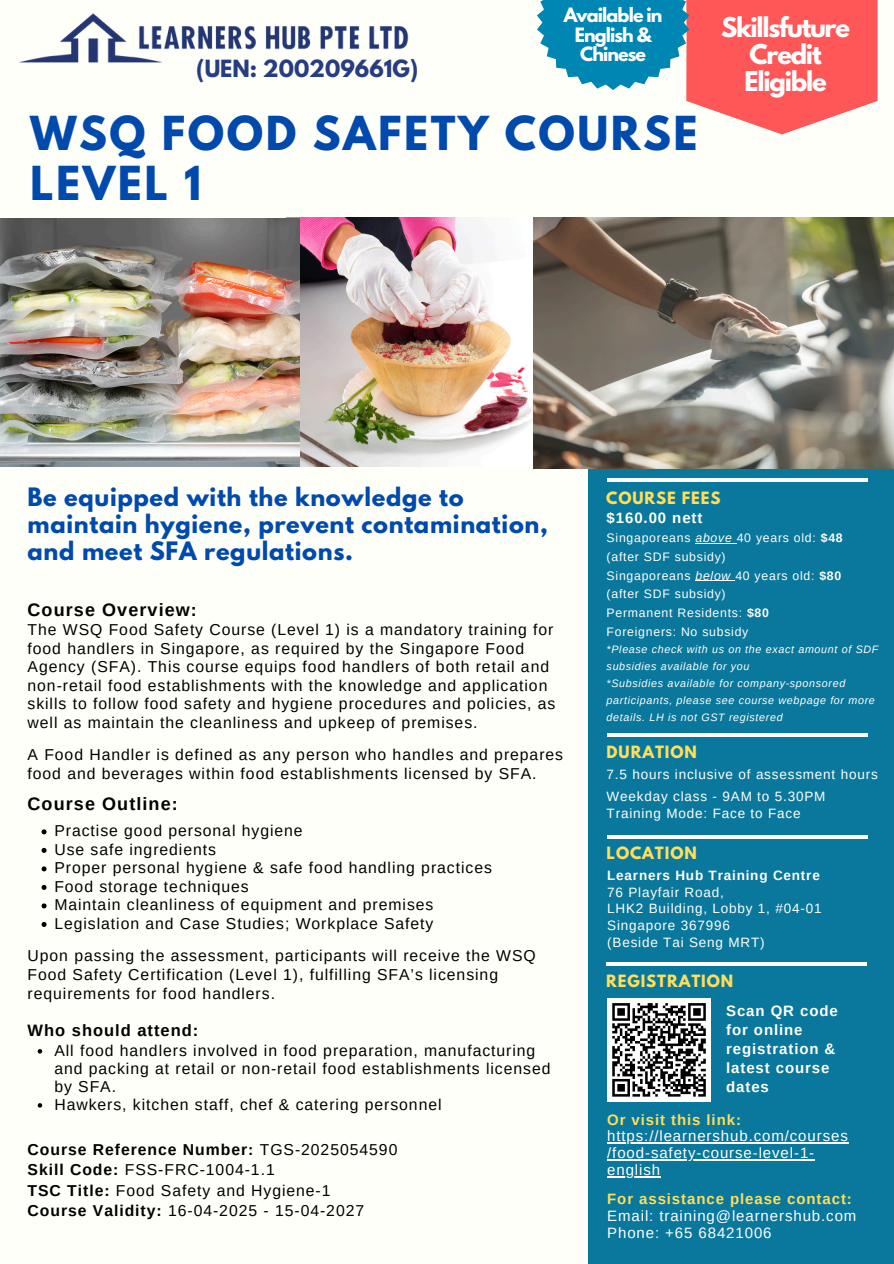
<style>
.page{position:relative;width:894px;height:1264px;background:#fff}
.page>*{position:absolute;margin:0;border:0;box-sizing:border-box;transform-origin:0 0}
.t1{font:700 41.55px/49.5px "League Spartan";letter-spacing:.06em;color:#004aad}
.t2{font:700 28.65px/32.2px "League Spartan";letter-spacing:-.05em;color:#fff;text-align:center}
.t3{font:700 24.15px/27px "League Spartan";letter-spacing:-.05em;color:#fff;text-align:center}
.t4{font:700 22.5px/27px "League Spartan";letter-spacing:.03em;color:#004aad}
.t5{font:700 21px "League Spartan";color:#273d81}
.t6{font:700 18px "Arimo";letter-spacing:.06em;color:#000}
.t7{font:700 17.55px/19.2px "League Spartan";letter-spacing:-.05em;color:#fff;text-align:center}
.t8{font:700 16.5px "Arimo";letter-spacing:.06em;color:#000}
.t9{font:15.75px/18.5px "Arimo";letter-spacing:.06em;color:#000}
.t10{font:700 15.75px "Arimo";letter-spacing:.06em;color:#000}
.t11{font:15px "Arimo";letter-spacing:.06em;color:#fffff9}
.t12{font:700 15px/19.2px "Arimo";letter-spacing:.06em;color:#fffff9}
.t13{font:15px "Arimo";letter-spacing:.06em;color:#fff}
.t14{font:700 15px "Arimo";letter-spacing:.06em;color:#ffde59}
.t15{font:700 15px "League Spartan";letter-spacing:.06em;color:#ffde59}
.t16{font:13.5px "Arimo";letter-spacing:.06em;color:#fffff9}
.t17{font:700 13.5px "Arimo";letter-spacing:.06em;color:#fffff9}
.t18{font:12.3px "Arimo";letter-spacing:.06em;color:#fffff9}
.t19{font:italic 10.8px/17px "Arimo";letter-spacing:.06em;color:#fffff9}
.s1{font-weight:400}
.s2{font-weight:700}
.s3{font-style:italic}
</style>
<div class="page">
<div style="left:0;top:0;width:893px;height:1263px;background:#fffff9"></div>
<img style="left:19px;top:13px;width:390px;height:50px">
<div style="left:588px;top:447px;width:305px;height:816px;background:#0a779c"></div>
<hr style="left:606px;top:733px;width:261px;height:3px;background:#fff">
<hr style="left:606px;top:835px;width:261px;height:3px;background:#fff">
<hr style="left:606px;top:962px;width:260px;height:3px;background:#fff">
<hr style="left:606px;top:479px;width:261px;height:3px;background:#fff">
<svg style="left:686px;top:0;width:191px;height:134px;background:#fe6b6a"></svg>
<img style="left:286px;top:218px;width:247px;height:248px">
<img style="left:533px;top:218px;width:360px;height:251px">
<img style="left:0;top:219px;width:299px;height:247px">
<div style="left:607px;top:998px;width:103px;height:103px;background:#fff"></div>
<svg style="left:612px;top:1003px;width:94px;height:94px"></svg>
<svg style="left:42px;top:829px;width:5px;height:5px"></svg>
<svg style="left:42px;top:847px;width:5px;height:5px"></svg>
<svg style="left:42px;top:866px;width:5px;height:5px"></svg>
<svg style="left:42px;top:885px;width:5px;height:4px"></svg>
<svg style="left:42px;top:903px;width:5px;height:5px"></svg>
<svg style="left:42px;top:922px;width:5px;height:5px"></svg>
<svg style="left:38px;top:1049px;width:4px;height:4px"></svg>
<svg style="left:38px;top:1103px;width:4px;height:4px"></svg>
<hr style="left:607px;top:1142px;width:241px;height:1px;background:#fffff9">
<hr style="left:607px;top:1159px;width:207px;height:1px;background:#fffff9">
<hr style="left:607px;top:1176px;width:54px;height:1px;background:#fffff9">
<hr style="left:695px;top:543px;width:41px;height:1px;background:#fffff9">
<hr style="left:695px;top:580px;width:40px;height:1px;background:#fffff9">
<svg style="left:537px;top:0;width:152px;height:90px;fill:#0086b3"></svg>
<p class="t5" style="left:196px;top:58px;width:224px">(UEN: 200209661G)</p>
<p class="t7" style="left:563px;top:8px;width:100px">Available in<br>English &amp;<br>Chinese</p>
<h2 class="t1" style="left:30px;top:114px;width:668px">WSQ FOOD SAFETY COURSE<br>LEVEL 1</h2>
<h3 class="t2" style="left:708px;top:8px;width:154px">Use<br>Skillsfuture<br>Credit!</h3>
<p class="t3" style="left:721px;top:17px;width:130px">Skillsfuture<br>Credit<br>Eligible</p>
<p class="t4" style="left:28px;top:486px;width:521px">Be equipped with the knowledge to maintain hygiene, prevent contamination, and meet SFA regulations.</p>
<p class="t6" style="left:28px;top:600px;width:171px">Course Overview:</p>
<p class="t9" style="left:28px;top:620px;width:529px">The WSQ Food Safety Course (Level 1) is a mandatory training for food handlers in Singapore, as required by the Singapore Food Agency (SFA). This course equips food handlers of both retail and non-retail food establishments with the knowledge and application skills to follow food safety and hygiene procedures and policies, as well as maintain the cleanliness and upkeep of premises.</p>
<p class="t9" style="left:28px;top:745px;width:537px">A Food Handler is defined as any person who handles and prepares food and beverages within food establishments licensed by SFA.</p>
<h6 class="t6" style="left:28px;top:794px;width:152px">Course Outline:</h6>
<p class="t9" style="left:54px;top:821px;width:250px">Practise good personal hygiene</p>
<p class="t9" style="left:54px;top:840px;width:163px">Use safe ingredients</p>
<p class="t9" style="left:54px;top:858px;width:439px">Proper personal hygiene &amp; safe food handling practices</p>
<p class="t9" style="left:54px;top:877px;width:196px">Food storage techniques</p>
<p class="t9" style="left:54px;top:895px;width:380px">Maintain cleanliness of equipment and premises</p>
<p class="t9" style="left:54px;top:914px;width:380px">Legislation and Case Studies; Workplace Safety</p>
<p class="t9" style="left:28px;top:946px;width:509px">Upon passing the assessment, participants will receive the WSQ<br>Food Safety Certification (Level 1), fulfilling SFA’s licensing requirements for food handlers.</p>
<p class="t8" style="left:28px;top:1020px;width:172px">Who should attend:</p>
<h6 class="t9" style="left:54px;top:1041px;width:497px;line-height:18px">All food handlers involved in food preparation, manufacturing and packing at retail or non-retail food establishments licensed by SFA.</h6>
<p class="t9" style="left:54px;top:1095px;width:388px">Hawkers, kitchen staff, chef &amp; catering personnel</p>
<p class="t10" style="left:28px;top:1140px;width:371px">Course Reference Number: <span class="s1">TGS-2025054590</span></p>
<p class="t9" style="left:28px;top:1160px;width:249px"><span class="s2">Skill Code:</span> FSS-FRC-1004-1.1</p>
<p class="t9" style="left:28px;top:1180px;width:304px"><span class="s2">TSC Title:</span> Food Safety and Hygiene-1</p>
<p class="t9" style="left:28px;top:1201px;width:338px"><span class="s2">Course Validity:</span> 16-04-2025 - 15-04-2027</p>
<p class="t15" style="left:606px;top:491px;width:116px">COURSE FEES</p>
<p class="t12" style="left:606px;top:508px;width:97px">$160.00 nett</p>
<p class="t18" style="left:606px;top:531px;width:237px">Singaporeans <span class="s3">above</span> 40 years old: <span class="s2">$48</span></p>
<p class="t18" style="left:606px;top:549px;width:120px">(after SDF subsidy)</p>
<h5 class="t18" style="left:606px;top:568px;width:236px">Singaporeans <span class="s3">below</span> 40 years old: <span class="s2">$80</span></h5>
<p class="t18" style="left:606px;top:587px;width:120px">(after SDF subsidy)</p>
<p class="t18" style="left:606px;top:606px;width:164px">Permanent Residents: <span class="s2">$80</span></p>
<p class="t18" style="left:606px;top:625px;width:143px">Foreigners: No subsidy</p>
<p class="t19" style="left:606px;top:641px;width:273px">*Please check with us on the exact amount of SDF subsidies available for you</p>
<p class="t19" style="left:606px;top:675px;width:270px">*Subsidies available for company-sponsored participants, please see course webpage for more details. LH is not GST registered</p>
<p class="t15" style="left:606px;top:744px;width:92px">DURATION</p>
<p class="t16" style="left:606px;top:767px;width:272px">7.5 hours inclusive of assessment hours</p>
<p class="t16" style="left:606px;top:788px;width:220px">Weekday class - 9AM to 5.30PM</p>
<h5 class="t16" style="left:606px;top:805px;width:195px">Training Mode: Face to Face</h5>
<p class="t15" style="left:606px;top:845px;width:92px">LOCATION</p>
<p class="t17" style="left:607px;top:867px;width:214px">Learners Hub Training Centre</p>
<p class="t16" style="left:607px;top:884px;width:118px">76 Playfair Road,</p>
<h6 class="t16" style="left:607px;top:901px;width:216px">LHK2 Building, Lobby 1, #04-01</h6>
<p class="t16" style="left:607px;top:918px;width:124px">Singapore 367996</p>
<p class="t16" style="left:607px;top:934px;width:159px">(Beside Tai Seng MRT)</p>
<h3 class="t15" style="left:606px;top:973px;width:129px">REGISTRATION</h3>
<p class="t12" style="left:726px;top:1000px;width:113px">Scan QR code for online registration &amp; latest course dates</p>
<p class="t14" style="left:607px;top:1110px;width:135px">Or visit this link:</p>
<p class="t11" style="left:607px;top:1127px;width:242px">https://learnershub.com/courses</p>
<h6 class="t11" style="left:607px;top:1144px;width:208px">/food-safety-course-level-1-</h6>
<p class="t11" style="left:607px;top:1161px;width:54px">english</p>
<p class="t14" style="left:607px;top:1190px;width:246px">For assistance please contact:</p>
<p class="t13" style="left:607px;top:1206px;width:251px">Email: training@learnershub.com</p>
<p class="t13" style="left:607px;top:1223px;width:166px">Phone: +65 68421006</p>
</div>
